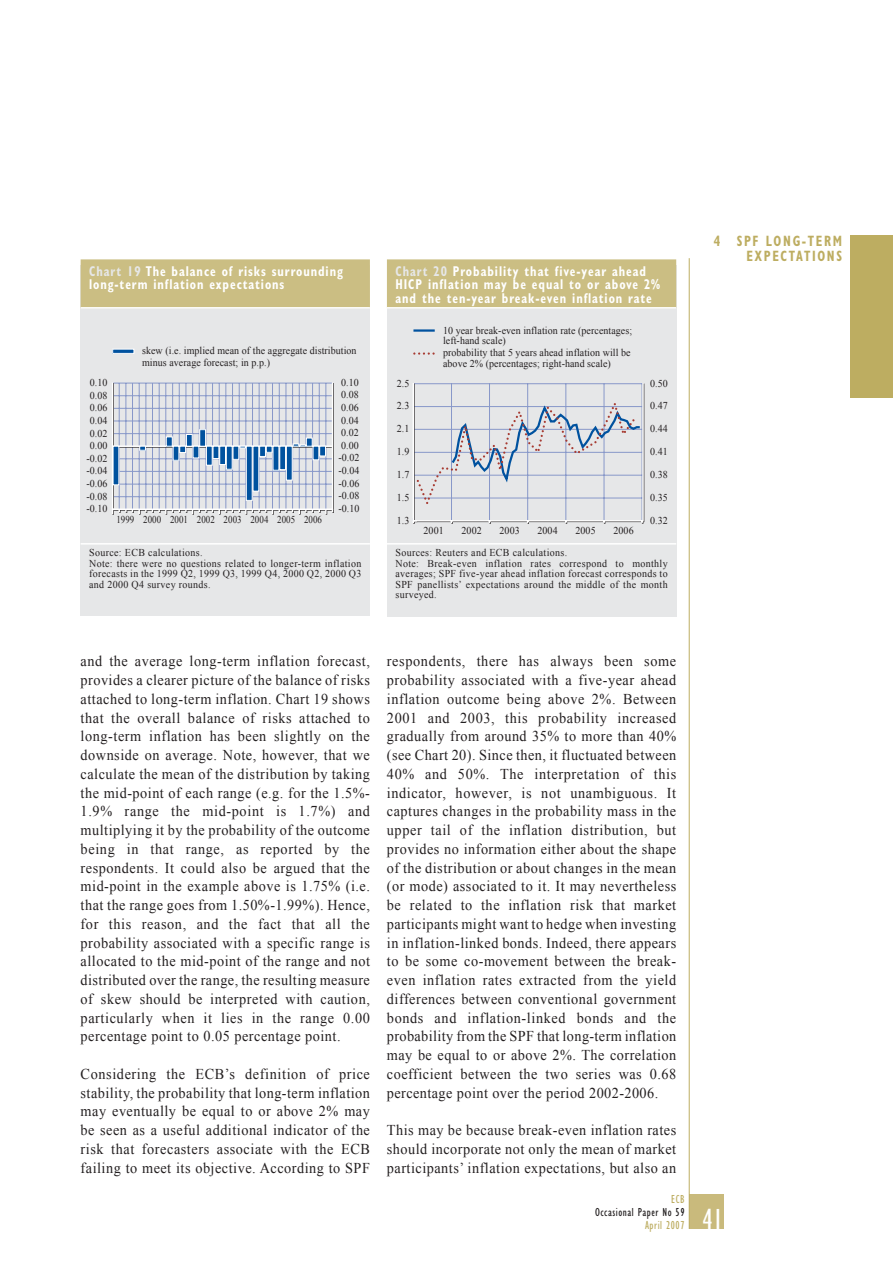
<style>
.page{position:relative;width:893px;height:1263px;background:#fff}
.page>*{position:absolute;margin:0;border:0;box-sizing:border-box;transform-origin:0 0}
.t1{font:condensed 30px "Gill Sans";color:#fff;scale:.95 1}
.t2{font:15px/18.8px "Times New Roman";letter-spacing:.035em;color:#231f20;text-align:justify;scale:.95 1}
.t3{font:700 condensed 15px/15px "Gill Sans";letter-spacing:.13em;color:#bdad61;text-align:right;scale:.85 1}
.t4{font:700 condensed 14.25px/13.5px "Gill Sans";letter-spacing:.075em;color:#fff;scale:.85 1}
.t5{font:condensed 12px "Gill Sans";letter-spacing:.05em;color:#231f20;scale:.95 1}
.t6{font:condensed 12px "Gill Sans";letter-spacing:.05em;color:#bdad61;scale:.95 1}
.t7{font:10.5px/10.5px "Times New Roman";letter-spacing:.035em;color:#231f20;scale:.95 1}
.t8{font:10.5px/10.5px "Times New Roman";letter-spacing:.005em;color:#231f20;scale:.95 1}
.t9{font:10.5px "Times New Roman";letter-spacing:.005em;color:#231f20;scale:.85 1}
.s1{color:#e6e7e8}
</style>
<div class="page">
<div style="left:689px;top:1195px;width:34px;height:34px;background:#c9ba7c"></div>
<hr style="left:689px;top:258px;width:1px;height:971px;background:#bdad61">
<div style="left:850px;top:235px;width:42px;height:162px;background:#bdad61"></div>
<div style="left:81px;top:265px;width:289px;height:351px;background:#e6e7e8"></div>
<div style="left:81px;top:259px;width:289px;height:49px;background:#cbbe83"></div>
<hr style="left:81px;top:307px;width:289px;height:2px;background:#fff">
<svg style="left:112px;top:382px;width:222px;height:133px"></svg>
<div style="left:113px;top:446px;width:6px;height:39px;background:#00529f"></div>
<hr style="left:113px;top:349px;width:21px;height:4px;background:#00529f">
<div style="left:112px;top:349px;width:22px;height:5px;border:1px solid #fff"></div>
<hr style="left:81px;top:543px;width:289px;height:2px;background:#fff">
<div style="left:387px;top:265px;width:289px;height:352px;background:#e6e7e8"></div>
<div style="left:387px;top:259px;width:289px;height:49px;background:#cbbe83"></div>
<hr style="left:387px;top:307px;width:289px;height:2px;background:#fff">
<hr style="left:387px;top:543px;width:289px;height:2px;background:#fff">
<hr style="left:642px;top:384px;width:2px;height:137px;background:#231f20">
<svg style="left:412px;top:329px;width:231px;height:195px"></svg>
<p class="t4" style="left:89px;top:266px;width:300px"><span class="s1">Chart 19</span> The balance of risks surrounding long-term inflation expectations</p>
<p class="t8" style="left:142px;top:345px;width:227px;line-height:12px">skew (i.e. implied mean of the aggregate distribution minus average forecast; in p.p.)</p>
<p class="t7" style="left:90px;top:377px;width:20px">0.10</p>
<p class="t7" style="left:341px;top:377px;width:20px">0.10</p>
<p class="t7" style="left:90px;top:390px;width:20px">0.08</p>
<p class="t7" style="left:341px;top:390px;width:20px">0.08</p>
<p class="t7" style="left:90px;top:403px;width:20px">0.06</p>
<p class="t7" style="left:341px;top:402px;width:20px">0.06</p>
<p class="t7" style="left:90px;top:415px;width:20px">0.04</p>
<p class="t7" style="left:341px;top:415px;width:20px">0.04</p>
<p class="t7" style="left:90px;top:428px;width:20px">0.02</p>
<p class="t7" style="left:341px;top:427px;width:20px">0.02</p>
<p class="t7" style="left:90px;top:440px;width:20px">0.00</p>
<p class="t7" style="left:341px;top:440px;width:20px">0.00</p>
<p class="t7" style="left:86px;top:453px;width:24px">-0.02</p>
<p class="t7" style="left:338px;top:453px;width:24px">-0.02</p>
<p class="t7" style="left:86px;top:466px;width:24px">-0.04</p>
<p class="t7" style="left:338px;top:465px;width:24px">-0.04</p>
<p class="t7" style="left:86px;top:478px;width:24px">-0.06</p>
<p class="t7" style="left:338px;top:478px;width:24px">-0.06</p>
<p class="t7" style="left:86px;top:491px;width:24px">-0.08</p>
<p class="t7" style="left:338px;top:491px;width:24px">-0.08</p>
<p class="t7" style="left:86px;top:504px;width:24px">-0.10</p>
<p class="t7" style="left:338px;top:503px;width:24px">-0.10</p>
<p class="t9" style="left:116px;top:513px;width:243px">1999 2000 2001 2002 2003 2004 2005 2006</p>
<p class="t7" style="left:89px;top:548px;width:288px">Source: ECB calculations.<br>Note: there were no questions related to longer-term inflation forecasts in the 1999 Q2, 1999 Q3, 1999 Q4, 2000 Q2, 2000 Q3 and 2000 Q4 survey rounds.</p>
<p class="t4" style="left:395px;top:266px;width:313px"><span class="s1">Chart 20</span> Probability that five-year ahead<br>HICP inflation may be equal to or above 2% and the ten-year break-even inflation rate</p>
<p class="t8" style="left:443px;top:325px;width:201px">10 year break-even inflation rate (percentages; left-hand scale)</p>
<p class="t8" style="left:443px;top:348px;width:199px">probability that 5 years ahead inflation will be above 2% (percentages; right-hand scale)</p>
<p class="t7" style="left:397px;top:378px;width:15px">2.5</p>
<p class="t7" style="left:650px;top:378px;width:20px">0.50</p>
<p class="t7" style="left:397px;top:401px;width:15px">2.3</p>
<p class="t7" style="left:650px;top:401px;width:20px">0.47</p>
<p class="t7" style="left:397px;top:423px;width:15px">2.1</p>
<p class="t7" style="left:650px;top:423px;width:20px">0.44</p>
<p class="t7" style="left:397px;top:446px;width:15px">1.9</p>
<p class="t7" style="left:650px;top:446px;width:20px">0.41</p>
<p class="t7" style="left:397px;top:469px;width:15px">1.7</p>
<p class="t7" style="left:650px;top:469px;width:20px">0.38</p>
<p class="t7" style="left:397px;top:492px;width:15px">1.5</p>
<p class="t7" style="left:650px;top:492px;width:20px">0.35</p>
<p class="t7" style="left:397px;top:515px;width:15px">1.3</p>
<p class="t7" style="left:650px;top:515px;width:20px">0.32</p>
<p class="t7" style="left:423px;top:525px;width:23px">2001</p>
<p class="t7" style="left:461px;top:525px;width:23px">2002</p>
<p class="t7" style="left:499px;top:525px;width:23px">2003</p>
<p class="t7" style="left:537px;top:525px;width:23px">2004</p>
<p class="t7" style="left:575px;top:525px;width:23px">2005</p>
<p class="t7" style="left:613px;top:525px;width:23px">2006</p>
<p class="t7" style="left:395px;top:548px;width:288px">Sources: Reuters and ECB calculations.<br>Note: Break-even inflation rates correspond to monthly averages; SPF five-year ahead inflation forecast corresponds to SPF panellists’ expectations around the middle of the month surveyed.</p>
<p class="t3" style="left:714px;top:235px;width:152px">4 SPF LONG-TERM<br>EXPECTATIONS</p>
<p class="t2" style="left:81px;top:652px;width:306px">and the average long-term inflation forecast, provides a clearer picture of the balance of risks attached to long-term inflation. Chart 19 shows that the overall balance of risks attached to long-term inflation has been slightly on the downside on average. Note, however, that we calculate the mean of the distribution by taking the mid-point of each range (e.g. for the 1.5%- 1.9% range the mid-point is 1.7%) and multiplying it by the probability of the outcome being in that range, as reported by the respondents. It could also be argued that the mid-point in the example above is 1.75% (i.e. that the range goes from 1.50%-1.99%). Hence, for this reason, and the fact that all the probability associated with a specific range is allocated to the mid-point of the range and not distributed over the range, the resulting measure of skew should be interpreted with caution, particularly when it lies in the range 0.00 percentage point to 0.05 percentage point.</p>
<p class="t2" style="left:81px;top:1064px;width:306px">Considering the ECB’s definition of price stability, the probability that long-term inflation may eventually be equal to or above 2% may be seen as a useful additional indicator of the risk that forecasters associate with the ECB failing to meet its objective. According to SPF</p>
<p class="t2" style="left:387px;top:652px;width:306px">respondents, there has always been some probability associated with a five-year ahead inflation outcome being above 2%. Between 2001 and 2003, this probability increased gradually from around 35% to more than 40% (see Chart 20). Since then, it fluctuated between 40% and 50%. The interpretation of this indicator, however, is not unambiguous. It captures changes in the probability mass in the upper tail of the inflation distribution, but provides no information either about the shape of the distribution or about changes in the mean (or mode) associated to it. It may nevertheless be related to the inflation risk that market participants might want to hedge when investing in inflation-linked bonds. Indeed, there appears to be some co-movement between the break&shy;even inflation rates extracted from the yield differences between conventional government bonds and inflation-linked bonds and the probability from the SPF that long-term inflation may be equal to or above 2%. The correlation coefficient between the two series was 0.68 percentage point over the period 2002-2006.</p>
<p class="t2" style="left:387px;top:1121px;width:306px">This may be because break-even inflation rates should incorporate not only the mean of market participants’ inflation expectations, but also an</p>
<p class="t6" style="left:671px;top:1195px;width:16px">ECB</p>
<p class="t5" style="left:595px;top:1208px;width:96px">Occasional Paper No 59</p>
<p class="t6" style="left:645px;top:1221px;width:43px">April 2007</p>
<h1 class="t1" style="left:702px;top:1208px;width:23px">41</h1>
</div>
